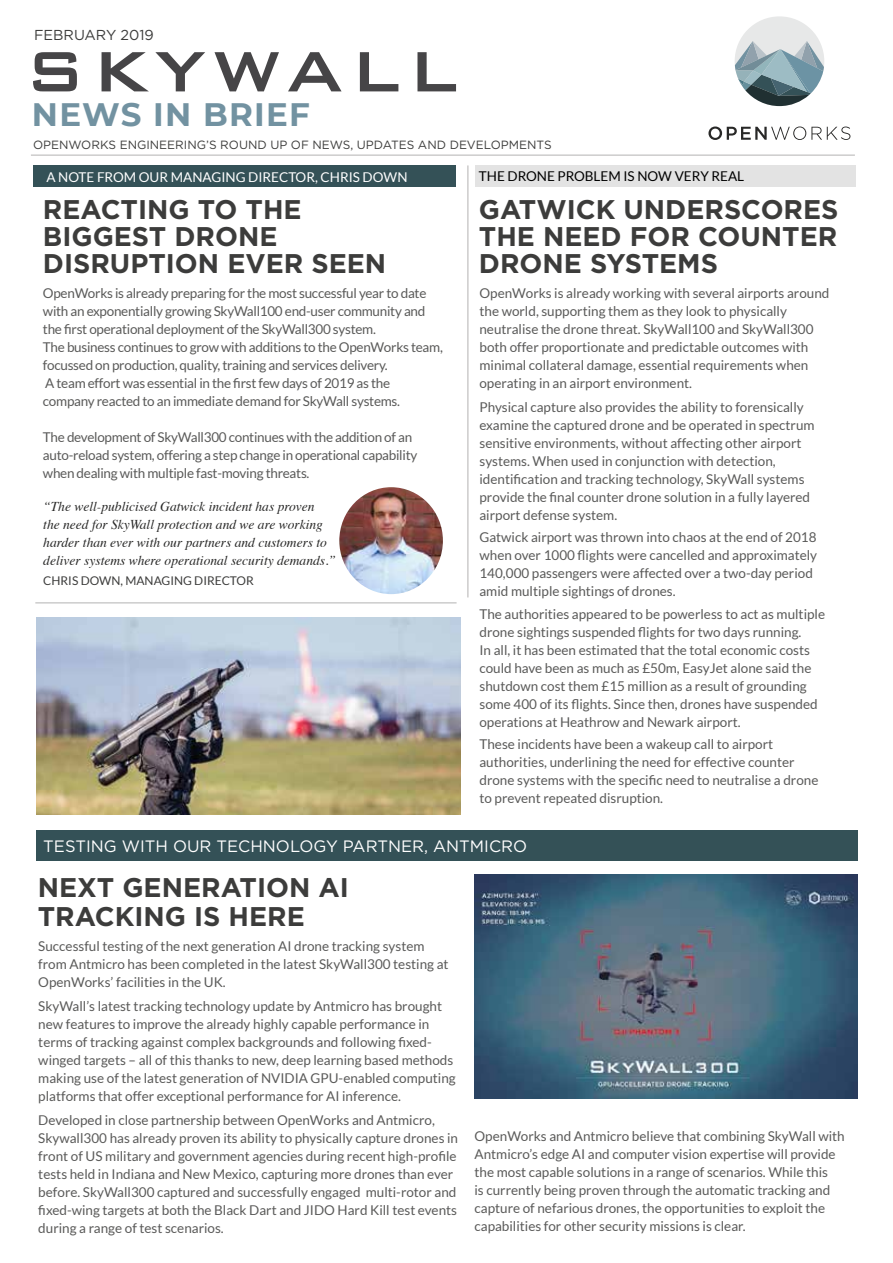
<style>
.page{position:relative;width:893px;height:1263px;background:#fff}
.page>*{position:absolute;margin:0;border:0;box-sizing:border-box;transform-origin:0 0}
.t1{font:700 32.4px "Montserrat";letter-spacing:.04em;color:#7292a1}
.t2{font:700 27px/27px "Gotham";color:#3c3c3b}
.t3{font:16.5px "Gotham";color:#fff}
.t4{font:14.4px "Gotham";color:#3c3c3b}
.t5{font:13.5px/18px "Lato";color:#5a5a59}
.t6{font:13.5px/18px "Lato";letter-spacing:-.02em;color:#5a5a59}
.t7{font:italic 13.5px/18px "Times";color:#282827}
.t8{font:13.5px "Lato";color:#fff}
.t9{font:13.5px "Lato";color:#000}
.t10{font:12px "Lato";color:#3c3c3b}
.t11{font:11.85px "Gotham";color:#3c3c3b}
</style>
<div class="page">
<hr style="left:31px;top:155px;width:824px;height:1px;background:#b3b2b2">
<div style="left:33px;top:165px;width:423px;height:22px;background:#345157"></div>
<img style="left:339px;top:487px;width:104px;height:107px">
<div style="left:735px;top:16px;width:89px;height:90px;background:#e7e8e8;border-radius:50%"></div>
<svg style="left:735px;top:41px;width:89px;height:65px"></svg>
<svg style="left:708px;top:126px;width:142px;height:14px"></svg>
<svg style="left:33px;top:52px;width:424px;height:39px"></svg>
<div style="left:476px;top:165px;width:380px;height:22px;background:#e3e3e3"></div>
<img style="left:36px;top:618px;width:424px;height:196px">
<img style="left:474px;top:875px;width:383px;height:223px">
<div style="left:36px;top:831px;width:821px;height:30px;background:#345157"></div>
<hr style="left:35px;top:603px;width:422px;height:1px;background:#b3b2b2">
<hr style="left:468px;top:165px;width:1px;height:432px;background:#b3b2b2">
<p class="t4" style="left:34px;top:27px;width:121px">FEBRUARY 2019</p>
<h1 class="t1" style="left:32px;top:91px;width:279px">NEWS IN BRIEF</h1>
<p class="t11" style="left:33px;top:138px;width:520px">OPENWORKS ENGINEERING’S ROUND UP OF NEWS, UPDATES AND DEVELOPMENTS</p>
<p class="t8" style="left:46px;top:169px;width:363px">A NOTE FROM OUR MANAGING DIRECTOR, CHRIS DOWN</p>
<h2 class="t2" style="left:43px;top:196px;width:345px">REACTING TO THE<br>BIGGEST DRONE<br>DISRUPTION EVER SEEN</h2>
<p class="t6" style="left:43px;top:284px;width:401px">OpenWorks is already preparing for the most successful year to date with an exponentially growing SkyWall100 end-user community and the first operational deployment of the SkyWall300 system.<br>The business continues to grow with additions to the OpenWorks team, focussed on production, quality, training and services delivery.<br>A team effort was essential in the first few days of 2019 as the company reacted to an immediate demand for SkyWall systems.</p>
<p class="t6" style="left:43px;top:428px;width:376px">The development of SkyWall300 continues with the addition of an auto-reload system, offering a step change in operational capability when dealing with multiple fast-moving threats.</p>
<p class="t7" style="left:43px;top:497px;width:294px">“The well-publicised Gatwick incident has proven<br>the need for SkyWall protection and we are working harder than ever with our partners and customers to deliver systems where operational security demands.”</p>
<p class="t10" style="left:43px;top:574px;width:212px">CHRIS DOWN, MANAGING DIRECTOR</p>
<p class="t9" style="left:479px;top:169px;width:267px">THE DRONE PROBLEM IS NOW VERY REAL</p>
<h2 class="t2" style="left:479px;top:196px;width:361px;text-align:justify">GATWICK UNDERSCORES THE NEED FOR COUNTER DRONE SYSTEMS</h2>
<p class="t5" style="left:479px;top:284px;width:351px">OpenWorks is already working with several airports around the world, supporting them as they look to physically neutralise the drone threat. SkyWall100 and SkyWall300 both offer proportionate and predictable outcomes with minimal collateral damage, essential requirements when operating in an airport environment.</p>
<p class="t5" style="left:479px;top:398px;width:337px">Physical capture also provides the ability to forensically examine the captured drone and be operated in spectrum sensitive environments, without affecting other airport systems. When used in conjunction with detection, identification and tracking technology, SkyWall systems provide the final counter drone solution in a fully layered airport defense system.</p>
<p class="t5" style="left:479px;top:528px;width:339px">Gatwick airport was thrown into chaos at the end of 2018 when over 1000 flights were cancelled and approximately 140,000 passengers were affected over a two-day period amid multiple sightings of drones.</p>
<p class="t5" style="left:479px;top:605px;width:347px">The authorities appeared to be powerless to act as multiple drone sightings suspended flights for two days running.<br>In all, it has been estimated that the total economic costs could have been as much as £50m, EasyJet alone said the shutdown cost them £15 million as a result of grounding some 400 of its flights. Since then, drones have suspended operations at Heathrow and Newark airport.</p>
<p class="t5" style="left:479px;top:735px;width:340px">These incidents have been a wakeup call to airport authorities, underlining the need for effective counter drone systems with the specific need to neutralise a drone to prevent repeated disruption.</p>
<p class="t3" style="left:43px;top:837px;width:485px">TESTING WITH OUR TECHNOLOGY PARTNER, ANTMICRO</p>
<h2 class="t2" style="left:38px;top:872px;width:313px;line-height:28.5px">NEXT GENERATION AI<br>TRACKING IS HERE</h2>
<p class="t5" style="left:38px;top:937px;width:412px">Successful testing of the next generation AI drone tracking system from Antmicro has been completed in the latest SkyWall300 testing at<br>OpenWorks’ facilities in the UK.</p>
<p class="t5" style="left:38px;top:997px;width:419px">SkyWall’s latest tracking technology update by Antmicro has brought new features to improve the already highly capable performance in terms of tracking against complex backgrounds and following fixed&shy;winged targets – all of this thanks to new, deep learning based methods making use of the latest generation of NVIDIA GPU-enabled computing platforms that offer exceptional performance for AI inference.</p>
<p class="t5" style="left:38px;top:1111px;width:421px">Developed in close partnership between OpenWorks and Antmicro, Skywall300 has already proven its ability to physically capture drones in front of US military and government agencies during recent high-profile tests held in Indiana and New Mexico, capturing more drones than ever before. SkyWall300 captured and successfully engaged multi-rotor and fixed-wing targets at both the Black Dart and JIDO Hard Kill test events during a range of test scenarios.</p>
<p class="t5" style="left:474px;top:1127px;width:372px">OpenWorks and Antmicro believe that combining SkyWall with Antmicro’s edge AI and computer vision expertise will provide the most capable solutions in a range of scenarios. While this<br>is currently being proven through the automatic tracking and capture of nefarious drones, the opportunities to exploit the capabilities for other security missions is clear.</p>
</div>
